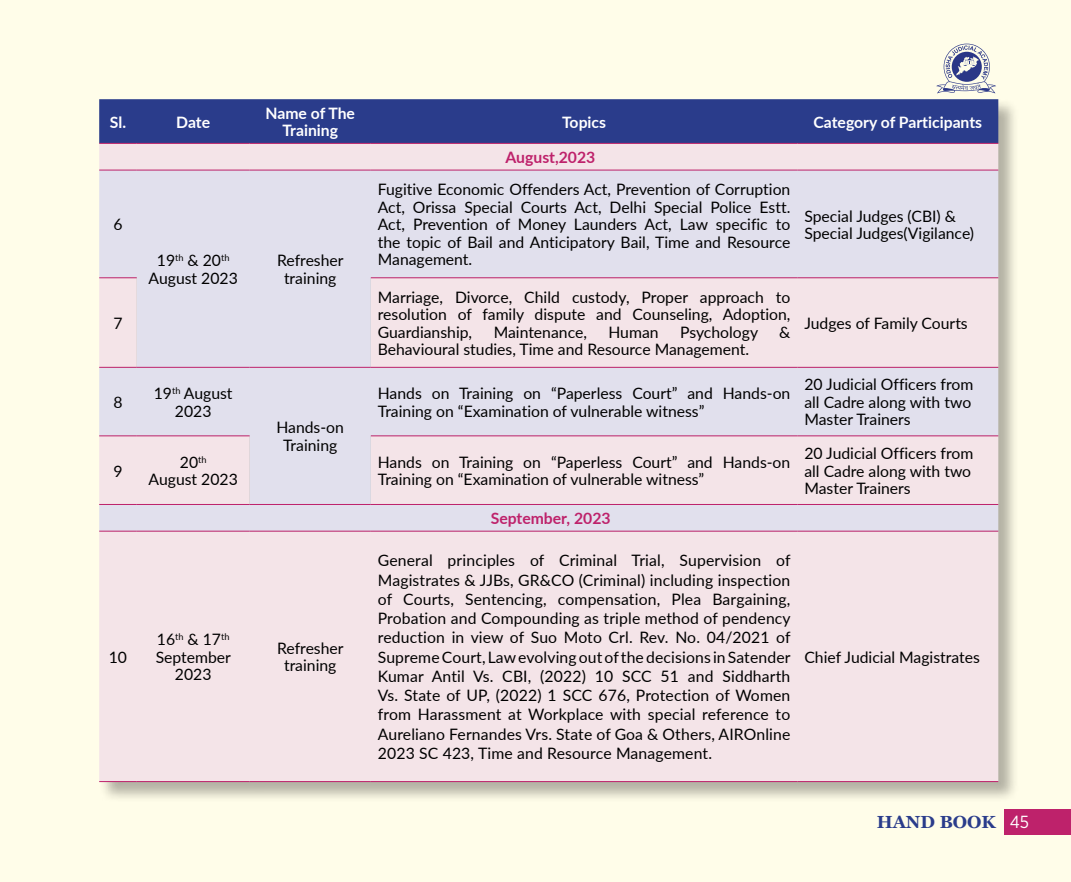
<style>
.page{position:relative;width:1071px;height:882px;background:#fffde9}
.page>*{position:absolute;margin:0;border:0;box-sizing:border-box;transform-origin:0 0}
.t1{font:700 17.5px "Georgia";color:#2a3c8b}
.t2{font:15.75px/17.5px "Lato";color:#000;text-align:center}
.t3{font:700 15.75px/17.5px "Lato";color:#fff;text-align:center}
.t4{font:700 15.75px "Lato";color:#be226b}
.s1{font-family:"Gotham Narrow";font-weight:400;color:#fff}
</style>
<div class="page">
<div style="left:1005px;top:809px;width:66px;height:25px;background:#be226b"></div>
<svg style="left:936px;top:44px;width:60px;height:49px;background:#bbbec9"></svg>
<div style="left:98px;top:99px;width:921px;height:703px;background:#000;opacity:.3"></div>
<div style="left:99px;top:99px;width:899px;height:44px;background:#2a3c8b"></div>
<div style="left:99px;top:144px;width:899px;height:637px;background:#f4e4e8"></div>
<svg style="left:99px;top:171px;width:899px;height:360px;background:#e7e0ea"></svg>
<hr style="left:99px;top:170px;width:38px;height:1px;background:#be226b">
<hr style="left:137px;top:170px;width:113px;height:1px;background:#be226b">
<hr style="left:250px;top:170px;width:121px;height:1px;background:#be226b">
<hr style="left:371px;top:170px;width:426px;height:1px;background:#be226b">
<hr style="left:797px;top:170px;width:201px;height:1px;background:#be226b">
<hr style="left:99px;top:277px;width:38px;height:1px;background:#be226b">
<hr style="left:371px;top:277px;width:426px;height:1px;background:#be226b">
<hr style="left:797px;top:277px;width:201px;height:1px;background:#be226b">
<hr style="left:99px;top:367px;width:38px;height:1px;background:#be226b">
<hr style="left:137px;top:367px;width:113px;height:1px;background:#be226b">
<hr style="left:250px;top:367px;width:121px;height:1px;background:#be226b">
<hr style="left:371px;top:367px;width:426px;height:1px;background:#be226b">
<hr style="left:797px;top:367px;width:201px;height:1px;background:#be226b">
<hr style="left:99px;top:435px;width:38px;height:1px;background:#be226b">
<hr style="left:137px;top:435px;width:113px;height:1px;background:#be226b">
<hr style="left:371px;top:435px;width:426px;height:1px;background:#be226b">
<hr style="left:797px;top:435px;width:201px;height:1px;background:#be226b">
<hr style="left:99px;top:504px;width:38px;height:1px;background:#be226b">
<hr style="left:137px;top:504px;width:113px;height:1px;background:#be226b">
<hr style="left:250px;top:504px;width:121px;height:1px;background:#be226b">
<hr style="left:371px;top:504px;width:426px;height:1px;background:#be226b">
<hr style="left:797px;top:504px;width:201px;height:1px;background:#be226b">
<hr style="left:99px;top:531px;width:38px;height:1px;background:#be226b">
<hr style="left:137px;top:531px;width:113px;height:1px;background:#be226b">
<hr style="left:250px;top:531px;width:121px;height:1px;background:#be226b">
<hr style="left:371px;top:531px;width:426px;height:1px;background:#be226b">
<hr style="left:797px;top:531px;width:201px;height:1px;background:#be226b">
<hr style="left:99px;top:781px;width:38px;height:1px;background:#be226b">
<hr style="left:137px;top:781px;width:113px;height:1px;background:#be226b">
<hr style="left:250px;top:781px;width:121px;height:1px;background:#be226b">
<hr style="left:371px;top:781px;width:426px;height:1px;background:#be226b">
<hr style="left:797px;top:781px;width:201px;height:1px;background:#be226b">
<hr style="left:99px;top:143px;width:38px;height:1px;background:#be226b">
<hr style="left:137px;top:143px;width:113px;height:1px;background:#be226b">
<hr style="left:250px;top:143px;width:121px;height:1px;background:#be226b">
<hr style="left:371px;top:143px;width:426px;height:1px;background:#be226b">
<hr style="left:797px;top:143px;width:201px;height:1px;background:#be226b">
<p class="t3" style="left:110px;top:112px;width:18px">Sl.</p>
<p class="t3" style="left:176px;top:112px;width:35px">Date</p>
<p class="t3" style="left:265px;top:104px;width:91px">Name of The<br>Training</p>
<p class="t3" style="left:562px;top:112px;width:46px">Topics</p>
<p class="t3" style="left:814px;top:112px;width:170px">Category of Participants</p>
<p class="t4" style="left:506px;top:146px;width:91px">August,2023</p>
<p class="t2" style="left:113px;top:215px;width:11px">6</p>
<p class="t2" style="left:113px;top:314px;width:11px">7</p>
<p class="t2" style="left:149px;top:251px;width:91px">19<sup>th</sup> &amp; 20<sup>th<br></sup>August 2023</p>
<p class="t2" style="left:277px;top:251px;width:68px">Refresher training</p>
<p class="t2" style="left:378px;top:180px;width:414px;text-align:justify">Fugitive Economic Offenders Act, Prevention of Corruption Act, Orissa Special Courts Act, Delhi Special Police Estt.<br>Act, Prevention of Money Launders Act, Law specific to the topic of Bail and Anticipatory Bail, Time and Resource Management.</p>
<p class="t2" style="left:378px;top:288px;width:414px;text-align:justify">Marriage, Divorce, Child custody, Proper approach to resolution of family dispute and Counseling, Adoption, Guardianship,</p>
<p class="t2" style="left:494px;top:323px;width:95px">Maintenance,</p>
<p class="t2" style="left:608px;top:323px;width:52px">Human</p>
<p class="t2" style="left:680px;top:323px;width:79px">Psychology</p>
<p class="t2" style="left:779px;top:323px;width:13px">&amp;</p>
<p class="t2" style="left:378px;top:340px;width:373px">Behavioural studies, Time and Resource Management.</p>
<p class="t2" style="left:804px;top:206px;width:171px;text-align:left">Special Judges (CBI) &amp;<br>Special Judges(Vigilance)</p>
<p class="t2" style="left:804px;top:314px;width:165px">Judges of Family Courts</p>
<p class="t2" style="left:378px;top:384px;width:414px;text-align:left">Hands on Training on “Paperless Court” and Hands-on<br>Training on “Examination of vulnerable witness”</p>
<p class="t2" style="left:804px;top:375px;width:170px;text-align:left">20 Judicial Officers from all Cadre along with two<br>Master Trainers</p>
<p class="t2" style="left:113px;top:393px;width:11px">8</p>
<p class="t2" style="left:154px;top:384px;width:80px">19<sup>th</sup> August<br>2023</p>
<p class="t2" style="left:276px;top:418px;width:69px">Hands-on<br>Training</p>
<p class="t2" style="left:113px;top:461px;width:11px">9</p>
<p class="t2" style="left:149px;top:453px;width:91px">20<sup>th<br></sup>August 2023</p>
<p class="t2" style="left:378px;top:453px;width:414px;text-align:left">Hands on Training on “Paperless Court” and Hands-on<br>Training on “Examination of vulnerable witness”</p>
<p class="t2" style="left:804px;top:444px;width:170px;text-align:left">20 Judicial Officers from all Cadre along with two<br>Master Trainers</p>
<p class="t4" style="left:491px;top:507px;width:121px">September, 2023</p>
<p class="t2" style="left:109px;top:648px;width:20px">10</p>
<p class="t2" style="left:156px;top:630px;width:77px">16<sup>th</sup> &amp; 17<sup>th<br></sup>September<br>2023</p>
<p class="t2" style="left:277px;top:639px;width:68px">Refresher training</p>
<p class="t2" style="left:378px;top:550px;width:414px;line-height:19.2px;text-align:justify">General principles of Criminal Trial, Supervision of Magistrates &amp; JJBs, GR&amp;CO (Criminal) including inspection of Courts, Sentencing, compensation, Plea Bargaining, Probation and Compounding as triple method of pendency reduction in view of Suo Moto Crl. Rev. No. 04/2021 of Supreme Court, Law evolving out of the decisions in Satender Kumar Antil Vs. CBI, (2022) 10 SCC 51 and Siddharth Vs. State of UP, (2022) 1 SCC 676, Protection of Women from Harassment at Workplace with special reference to Aureliano Fernandes Vrs. State of Goa &amp; Others, AIROnline 2023 SC 423, Time and Resource Management.</p>
<p class="t2" style="left:804px;top:648px;width:177px">Chief Judicial Magistrates</p>
<p class="t1" style="left:877px;top:810px;width:154px">HAND BOOK <span class="s1">45</span></p>
</div>
